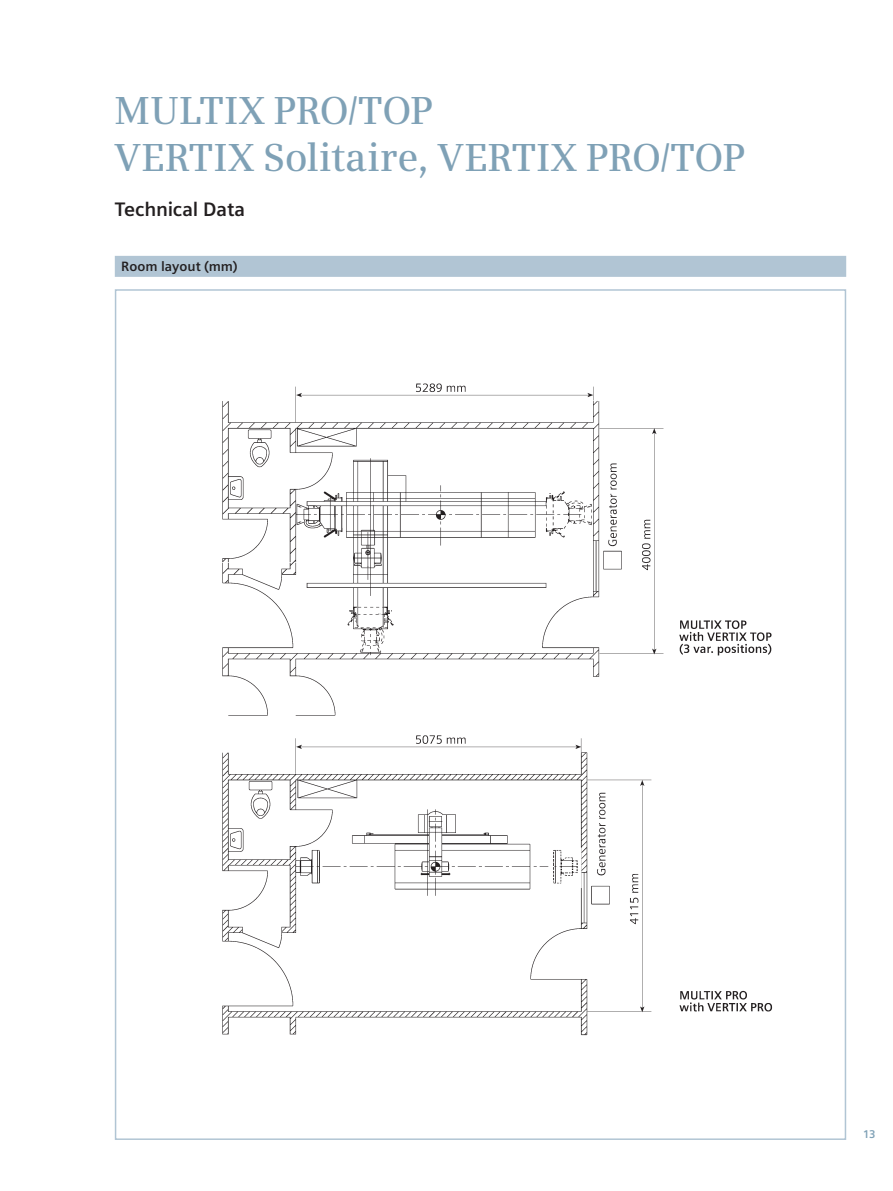
<style>
.page{position:relative;width:893px;height:1191px;background:#fff}
.page>*{position:absolute;margin:0;border:0;box-sizing:border-box;transform-origin:0 0}
.t1{font:500 39px/46.8px "Siemens Serif";color:#7fa1b6}
.t2{font:700 19.5px "Siemens Sans";letter-spacing:-.01em;color:#231f20}
.t3{font:700 13.5px "Siemens Sans";letter-spacing:.005em;color:#231f20}
.t4{font:700 11.25px "Siemens Sans";color:#7fa1b6}
</style>
<div class="page">
<div style="left:115px;top:256px;width:731px;height:21px;background:#b1c5d4"></div>
<img style="left:222px;top:383px;width:551px;height:653px">
<p class="t1" style="left:115px;top:90px;width:633px">MULTIX PRO/TOP<br>VERTIX Solitaire, VERTIX PRO/TOP</p>
<p class="t2" style="left:115px;top:201px;width:132px">Technical Data</p>
<p class="t3" style="left:121px;top:261px;width:118px">Room layout (mm)</p>
<p class="t4" style="left:863px;top:1130px;width:14px">13</p>
</div>
